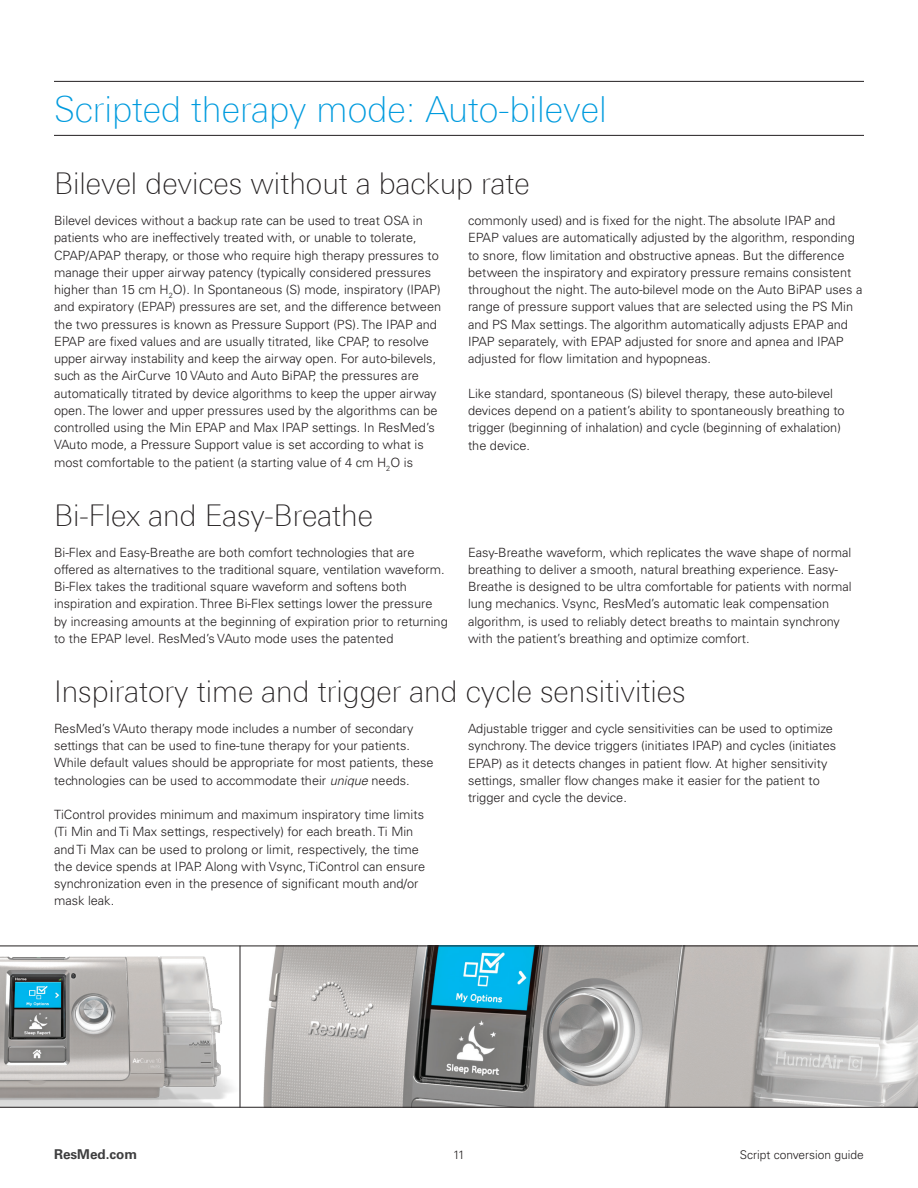
<style>
.page{position:relative;width:918px;height:1188px;background:#fff}
.page>*{position:absolute;margin:0;border:0;box-sizing:border-box;transform-origin:0 0}
.t1{font:100 36px "Linotype Univers 230";color:#009bde}
.t2{font:100 30px "Linotype Univers 230";color:#231f20}
.t3{font:700 13.5px "Univers LT Std";color:#3e3e3f}
.t4{font:300 12.75px/17.2px "Univers LT Std";color:#231f20}
.t5{font:300 12px "Univers LT Std";color:#231f20}
.s1{font-style:italic}
</style>
<div class="page">
<img style="left:241px;top:947px;width:677px;height:160px">
<svg style="left:0;top:947px;width:240px;height:160px"></svg>
<hr style="left:240px;top:946px;width:1px;height:162px;background:#231f20">
<hr style="left:54px;top:81px;width:810px;height:1px;background:#231f20">
<hr style="left:54px;top:135px;width:810px;height:1px;background:#231f20">
<hr style="left:0;top:1107px;width:918px;height:1px;background:#231f20">
<hr style="left:0;top:946px;width:918px;height:1px;background:#231f20">
<h1 class="t1" style="left:54px;top:88px;width:554px">Scripted therapy mode: Auto-bilevel</h1>
<h2 class="t2" style="left:54px;top:167px;width:477px">Bilevel devices without a backup rate</h2>
<p class="t4" style="left:54px;top:212px;width:389px">Bilevel devices without a backup rate can be used to treat OSA in patients who are ineffectively treated with, or unable to tolerate, CPAP/APAP therapy, or those who require high therapy pressures to manage their upper airway patency (typically considered pressures higher than 15 cm H<sub>2</sub>O). In Spontaneous (S) mode, inspiratory (IPAP) and expiratory (EPAP) pressures are set, and the difference between the two pressures is known as Pressure Support (PS). The IPAP and EPAP are fixed values and are usually titrated, like CPAP, to resolve upper airway instability and keep the airway open. For auto-bilevels, such as the AirCurve 10 VAuto and Auto BiPAP, the pressures are automatically titrated by device algorithms to keep the upper airway open. The lower and upper pressures used by the algorithms can be controlled using the Min EPAP and Max IPAP settings. In ResMed’s VAuto mode, a Pressure Support value is set according to what is most comfortable to the patient (a starting value of 4 cm H<sub>2</sub>O is</p>
<p class="t4" style="left:468px;top:212px;width:396px">commonly used) and is fixed for the night. The absolute IPAP and EPAP values are automatically adjusted by the algorithm, responding to snore, flow limitation and obstructive apneas. But the difference between the inspiratory and expiratory pressure remains consistent throughout the night. The auto-bilevel mode on the Auto BiPAP uses a range of pressure support values that are selected using the PS Min and PS Max settings. The algorithm automatically adjusts EPAP and IPAP separately, with EPAP adjusted for snore and apnea and IPAP adjusted for flow limitation and hypopneas.</p>
<p class="t4" style="left:468px;top:385px;width:378px">Like standard, spontaneous (S) bilevel therapy, these auto-bilevel devices depend on a patient’s ability to spontaneously breathing to trigger (beginning of inhalation) and cycle (beginning of exhalation) the device.</p>
<h2 class="t2" style="left:54px;top:498px;width:320px">Bi-Flex and Easy-Breathe</h2>
<p class="t4" style="left:54px;top:544px;width:395px">Bi-Flex and Easy-Breathe are both comfort technologies that are offered as alternatives to the traditional square, ventilation waveform.<br>Bi-Flex takes the traditional square waveform and softens both inspiration and expiration. Three Bi-Flex settings lower the pressure by increasing amounts at the beginning of expiration prior to returning to the EPAP level. ResMed’s VAuto mode uses the patented</p>
<p class="t4" style="left:468px;top:544px;width:385px">Easy-Breathe waveform, which replicates the wave shape of normal breathing to deliver a smooth, natural breathing experience. Easy-Breathe is designed to be ultra comfortable for patients with normal lung mechanics. Vsync, ResMed’s automatic leak compensation algorithm, is used to reliably detect breaths to maintain synchrony with the patient’s breathing and optimize comfort.</p>
<h2 class="t2" style="left:54px;top:675px;width:633px">Inspiratory time and trigger and cycle sensitivities</h2>
<p class="t4" style="left:54px;top:720px;width:381px">ResMed’s VAuto therapy mode includes a number of secondary settings that can be used to fine-tune therapy for your patients.<br>While default values should be appropriate for most patients, these technologies can be used to accommodate their <span class="s1">unique</span> needs.</p>
<p class="t4" style="left:54px;top:806px;width:373px">TiControl provides minimum and maximum inspiratory time limits (Ti Min and Ti Max settings, respectively) for each breath. Ti Min and Ti Max can be used to prolong or limit, respectively, the time the device spends at IPAP. Along with Vsync, TiControl can ensure synchronization even in the presence of significant mouth and/or mask leak.</p>
<p class="t4" style="left:468px;top:720px;width:370px">Adjustable trigger and cycle sensitivities can be used to optimize synchrony. The device triggers (initiates IPAP) and cycles (initiates EPAP) as it detects changes in patient flow. At higher sensitivity settings, smaller flow changes make it easier for the patient to trigger and cycle the device.</p>
<p class="t3" style="left:54px;top:1146px;width:85px">ResMed.com</p>
<p class="t5" style="left:453px;top:1147px;width:13px">11</p>
<p class="t5" style="left:740px;top:1147px;width:126px">Script conversion guide</p>
</div>
